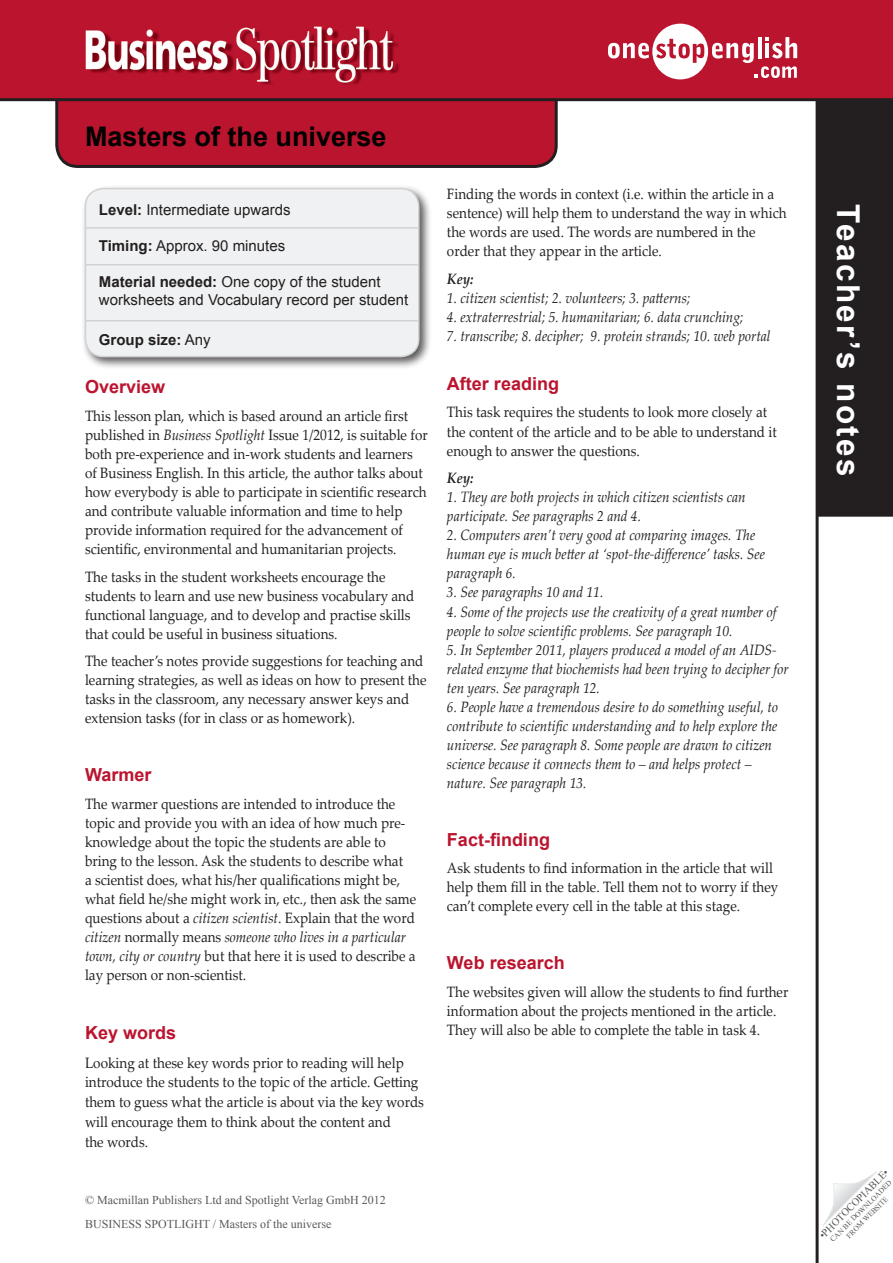
<style>
.page{position:relative;width:893px;height:1263px;background:#fff}
.page>*{position:absolute;margin:0;border:0;box-sizing:border-box;transform-origin:0 0}
.t1{font:700 31.5px "Arial";letter-spacing:.08em;color:#fff}
.t2{font:700 27px "Arial";color:#000}
.Teacher_s_notes_font{font:700 18px "Arial";color:#bb142e}
.Teacher_s_notes_font-2{font:15px/19px "Palatino Linotype";color:#231f20;scale:.9 1}
.t3{font:italic 15px/19px "Palatino Linotype";color:#231f20;scale:.9 1}
.t4{font:15px/18px "Arial";color:#231f20}
.t5{font:700 15px "Arial";color:#231f20}
.t6{font:italic 700 15px "Palatino Linotype";color:#231f20;scale:.9 1}
.t7{font:12px "Times New Roman";color:#57585a}
.t8{font:10.5px "Times New Roman";color:#57585a}
.t9{font:7.5px "Times New Roman";color:#57585a}
.s1{font-weight:700}
.s2{font-weight:400}
.s3{font-style:italic}
</style>
<div class="page">
<div style="left:57px;top:2px;width:499px;height:164px;background:#bb142e;border-radius:21px"></div>
<div style="left:55px;top:0;width:503px;height:168px;border:3px solid #231f20;border-radius:21px"></div>
<div style="left:0;top:0;width:893px;height:100px;background:#bb142e"></div>
<img style="left:85px;top:26px;width:314px;height:59px">
<hr style="left:816px;top:101px;width:3px;height:1162px;background:#231f20">
<svg style="left:822px;top:1171px;width:55px;height:55px"></svg>
<div style="left:81px;top:184px;width:351px;height:186px;background:#231f20;opacity:.75"></div>
<div style="left:85px;top:189px;width:334px;height:168px;background:#f0f1f2;border-radius:18px"></div>
<div style="left:85px;top:188px;width:335px;height:169px;border:2px solid #d1d2d4;border-radius:18px"></div>
<hr style="left:85px;top:227px;width:333px;height:2px;background:#d1d2d4">
<hr style="left:85px;top:264px;width:334px;height:1px;background:#d1d2d4">
<hr style="left:85px;top:320px;width:334px;height:1px;background:#d1d2d4">
<div style="left:818px;top:100px;width:74px;height:416px;background:#231f20"></div>
<div style="left:817px;top:100px;width:76px;height:417px;border:2px solid #231f20"></div>
<hr style="left:0;top:98px;width:893px;height:3px;background:#231f20">
<svg style="left:608px;top:24px;width:189px;height:55px"></svg>
<p class="t2" style="left:85px;top:118px;width:303px">Masters of the universe</p>
<p class="t4" style="left:99px;top:201px;width:193px"><span class="s1">Level:</span> Intermediate upwards</p>
<p class="t4" style="left:99px;top:237px;width:188px"><span class="s1">Timing:</span> Approx. 90 minutes</p>
<p class="t4" style="left:99px;top:273px;width:311px"><span class="s1">Material needed:</span> One copy of the student worksheets and Vocabulary record per student</p>
<p class="t5" style="left:99px;top:329px;width:113px">Group size: <span class="s2">Any</span></p>
<p class="Teacher_s_notes_font" style="left:85px;top:375px;width:82px">Overview</p>
<p class="Teacher_s_notes_font-2" style="left:85px;top:405px;width:382px">This lesson plan, which is based around an article first published in <span class="s3">Business Spotlight</span> Issue 1/2012, is suitable for both pre-experience and in-work students and learners of Business English. In this article, the author talks about how everybody is able to participate in scientific research and contribute valuable information and time to help provide information required for the advancement of scientific, environmental and humanitarian projects.</p>
<p class="Teacher_s_notes_font-2" style="left:85px;top:566px;width:367px">The tasks in the student worksheets encourage the students to learn and use new business vocabulary and functional language, and to develop and practise skills that could be useful in business situations.</p>
<p class="Teacher_s_notes_font-2" style="left:85px;top:651px;width:381px">The teacher’s notes provide suggestions for teaching and learning strategies, as well as ideas on how to present the tasks in the classroom, any necessary answer keys and extension tasks (for in class or as homework).</p>
<p class="Teacher_s_notes_font" style="left:85px;top:763px;width:68px">Warmer</p>
<p class="Teacher_s_notes_font-2" style="left:85px;top:793px;width:370px">The warmer questions are intended to introduce the topic and provide you with an idea of how much pre&shy;knowledge about the topic the students are able to bring to the lesson. Ask the students to describe what<br>a scientist does, what his/her qualifications might be, what field he/she might work in, etc., then ask the same questions about a <span class="s3">citizen scientist</span>. Explain that the word <span class="s3">citizen</span> normally means <span class="s3">someone who lives in a particular town, city or country</span> but that here it is used to describe a lay person or non-scientist.</p>
<p class="Teacher_s_notes_font" style="left:85px;top:1021px;width:93px">Key words</p>
<p class="Teacher_s_notes_font-2" style="left:85px;top:1052px;width:378px;line-height:19.8px">Looking at these key words prior to reading will help introduce the students to the topic of the article. Getting them to guess what the article is about via the key words will encourage them to think about the content and<br>the words.</p>
<p class="Teacher_s_notes_font-2" style="left:447px;top:184px;width:379px">Finding the words in context (i.e. within the article in a sentence) will help them to understand the way in which the words are used. The words are numbered in the order that they appear in the article.</p>
<p class="t6" style="left:447px;top:268px;width:31px">Key:</p>
<p class="t3" style="left:447px;top:287px;width:272px">1. citizen scientist; 2. volunteers; 3. patterns;</p>
<p class="t3" style="left:447px;top:306px;width:331px">4. extraterrestrial; 5. humanitarian; 6. data crunching;</p>
<p class="t3" style="left:447px;top:325px;width:361px">7. transcribe; 8. decipher; 9. protein strands; 10. web portal</p>
<p class="Teacher_s_notes_font" style="left:447px;top:372px;width:114px">After reading</p>
<p class="Teacher_s_notes_font-2" style="left:447px;top:402px;width:368px">This task requires the students to look more closely at the content of the article and to be able to understand it enough to answer the questions.</p>
<p class="t6" style="left:447px;top:467px;width:31px">Key:</p>
<p class="t3" style="left:447px;top:487px;width:333px">1. They are both projects in which citizen scientists can participate. See paragraphs 2 and 4.</p>
<p class="t3" style="left:447px;top:525px;width:355px">2. Computers aren’t very good at comparing images. The human eye is much better at ‘spot-the-difference’ tasks. See paragraph 6.</p>
<p class="t3" style="left:447px;top:582px;width:175px">3. See paragraphs 10 and 11.</p>
<p class="t3" style="left:447px;top:601px;width:368px">4. Some of the projects use the creativity of a great number of people to solve scientific problems. See paragraph 10.</p>
<p class="t3" style="left:447px;top:639px;width:381px">5. In September 2011, players produced a model of an AIDS&shy;related enzyme that biochemists had been trying to decipher for ten years. See paragraph 12.</p>
<p class="t3" style="left:447px;top:696px;width:369px">6. People have a tremendous desire to do something useful, to contribute to scientific understanding and to help explore the universe. See paragraph 8. Some people are drawn to citizen science because it connects them to – and helps protect – nature. See paragraph 13.</p>
<p class="Teacher_s_notes_font" style="left:447px;top:827px;width:104px">Fact-finding</p>
<p class="Teacher_s_notes_font-2" style="left:447px;top:858px;width:370px">Ask students to find information in the article that will help them fill in the table. Tell them not to worry if they can’t complete every cell in the table at this stage.</p>
<p class="Teacher_s_notes_font" style="left:447px;top:951px;width:119px">Web research</p>
<p class="Teacher_s_notes_font-2" style="left:447px;top:981px;width:381px">The websites given will allow the students to find further information about the projects mentioned in the article.<br>They will also be able to complete the table in task 4.</p>
<p class="t7" style="left:85px;top:1192px;width:302px">© Macmillan Publishers Ltd and Spotlight Verlag GmbH 2012</p>
<p class="t7" style="left:85px;top:1215px;width:248px">BUSINESS SPOTLIGHT / Masters of the universe</p>
<p class="t1" style="left:869px;top:204px;width:274px;rotate:90deg">Teacher’s notes</p>
<p class="t8" style="left:816px;top:1232px;width:95px;rotate:-45deg">•PHOTOCOPIABLE•</p>
<p class="t9" style="left:828px;top:1237px;width:85px;rotate:-45deg">CAN BE DOWNLOADED</p>
<p class="t9" style="left:844px;top:1233px;width:57px;rotate:-45deg">FROM WEBSITE</p>
</div>
